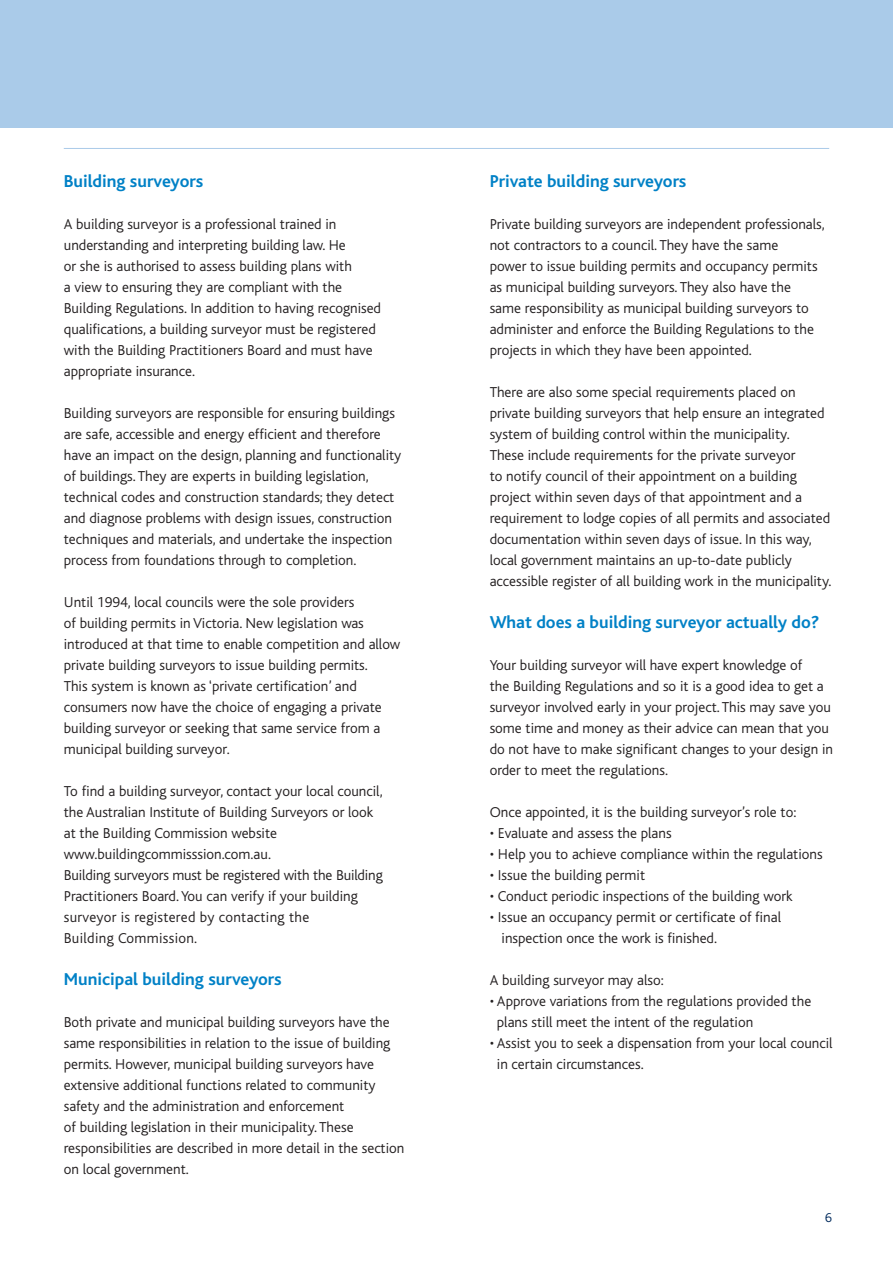
<style>
.page{position:relative;width:893px;height:1263px;background:#fff}
.page>*{position:absolute;margin:0;border:0;box-sizing:border-box;transform-origin:0 0}
.t1{font:700 18px "Bliss";color:#0081c6}
.t2{font:300 15px/21px "Bliss";color:#231f20}
.t3{font:300 13.5px "Bliss";color:#002a5c}
</style>
<div class="page">
<div style="left:0;top:0;width:893px;height:128px;background:#aacbe9"></div>
<hr style="left:64px;top:148px;width:765px;height:1px;background:#aacbe9">
<p class="t1" style="left:64px;top:174px;width:141px">Building surveyors</p>
<p class="t2" style="left:64px;top:214px;width:319px">A building surveyor is a professional trained in understanding and interpreting building law. He<br>or she is authorised to assess building plans with<br>a view to ensuring they are compliant with the Building Regulations. In addition to having recognised qualifications, a building surveyor must be registered with the Building Practitioners Board and must have appropriate insurance.</p>
<p class="t2" style="left:64px;top:403px;width:339px">Building surveyors are responsible for ensuring buildings are safe, accessible and energy efficient and therefore have an impact on the design, planning and functionality of buildings. They are experts in building legislation, technical codes and construction standards; they detect and diagnose problems with design issues, construction techniques and materials, and undertake the inspection process from foundations through to completion.</p>
<p class="t2" style="left:64px;top:592px;width:338px">Until 1994, local councils were the sole providers<br>of building permits in Victoria. New legislation was introduced at that time to enable competition and allow private building surveyors to issue building permits.<br>This system is known as ‘private certification’ and consumers now have the choice of engaging a private building surveyor or seeking that same service from a municipal building surveyor.</p>
<p class="t2" style="left:64px;top:781px;width:320px">To find a building surveyor, contact your local council, the Australian Institute of Building Surveyors or look at the Building Commission website www.buildingcommisssion.com.au.<br>Building surveyors must be registered with the Building Practitioners Board. You can verify if your building surveyor is registered by contacting the<br>Building Commission.</p>
<p class="t1" style="left:64px;top:972px;width:219px">Municipal building surveyors</p>
<p class="t2" style="left:64px;top:1012px;width:342px">Both private and municipal building surveyors have the same responsibilities in relation to the issue of building permits. However, municipal building surveyors have extensive additional functions related to community safety and the administration and enforcement<br>of building legislation in their municipality. These responsibilities are described in more detail in the section on local government.</p>
<p class="t1" style="left:490px;top:174px;width:198px">Private building surveyors</p>
<p class="t2" style="left:490px;top:214px;width:336px">Private building surveyors are independent professionals, not contractors to a council. They have the same<br>power to issue building permits and occupancy permits as municipal building surveyors. They also have the same responsibility as municipal building surveyors to administer and enforce the Building Regulations to the projects in which they have been appointed.</p>
<p class="t2" style="left:490px;top:382px;width:343px">There are also some special requirements placed on private building surveyors that help ensure an integrated system of building control within the municipality.<br>These include requirements for the private surveyor<br>to notify council of their appointment on a building project within seven days of that appointment and a requirement to lodge copies of all permits and associated documentation within seven days of issue. In this way, local government maintains an up-to-date publicly accessible register of all building work in the municipality.</p>
<p class="t1" style="left:490px;top:615px;width:331px">What does a building surveyor actually do?</p>
<p class="t2" style="left:490px;top:655px;width:345px">Your building surveyor will have expert knowledge of<br>the Building Regulations and so it is a good idea to get a surveyor involved early in your project. This may save you some time and money as their advice can mean that you do not have to make significant changes to your design in order to meet the regulations.</p>
<p class="t2" style="left:490px;top:802px;width:308px">Once appointed, it is the building surveyor’s role to:</p>
<p class="t2" style="left:490px;top:823px;width:183px">• Evaluate and assess the plans</p>
<p class="t2" style="left:490px;top:844px;width:334px">• Help you to achieve compliance within the regulations</p>
<p class="t2" style="left:490px;top:865px;width:157px">• Issue the building permit</p>
<p class="t2" style="left:490px;top:886px;width:304px">• Conduct periodic inspections of the building work</p>
<p class="t2" style="left:502px;top:907px;width:281px;text-indent:-12px">• I ssue an occupancy permit or certificate of final inspection once the work is finished.</p>
<p class="t2" style="left:490px;top:970px;width:175px">A building surveyor may also:</p>
<p class="t2" style="left:497px;top:991px;width:316px;text-indent:-7px">• Approve variations from the regulations provided the plans still meet the intent of the regulation</p>
<p class="t2" style="left:497px;top:1033px;width:337px;text-indent:-7px">• Assist you to seek a dispensation from your local council in certain circumstances.</p>
<p class="t3" style="left:825px;top:1211px;width:8px">6</p>
</div>
